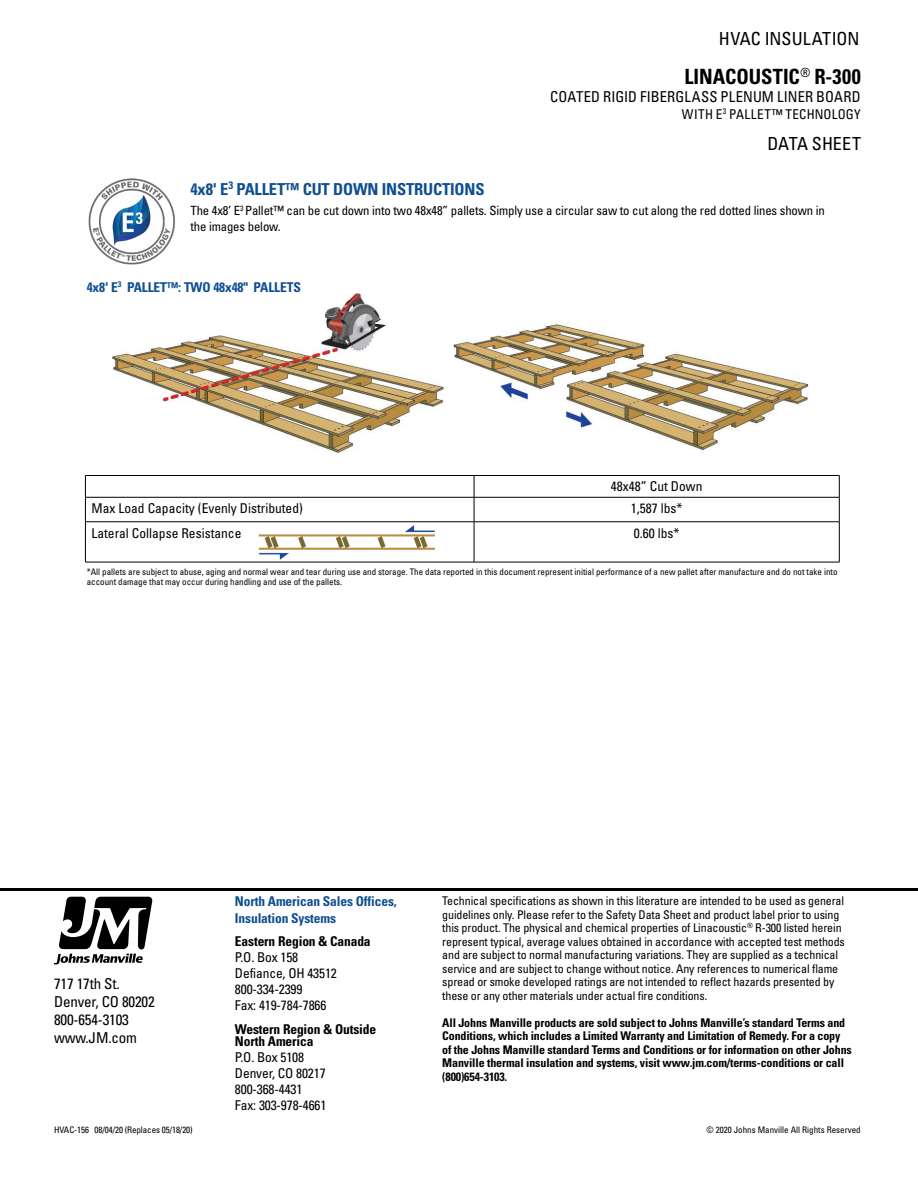
<style>
.page{position:relative;width:918px;height:1188px;background:#fff}
.page>*{position:absolute;margin:0;border:0;box-sizing:border-box;transform-origin:0 0}
.t1{font:700 condensed 21px "Univers LT Std";letter-spacing:.005em;color:#000}
.t2{font:condensed 18px "Univers LT Std";color:#000}
.t3{font:700 condensed 16.5px "Univers LT Std";letter-spacing:-.01em;color:#0f4e92}
.t4{font:condensed 15px/18px "Univers LT Std";letter-spacing:-.01em;color:#000}
.t5{font:condensed 15px "Univers LT Std";letter-spacing:.015em;color:#000}
.t6{font:condensed 13.5px/16.2px "Univers LT Std";color:#000}
.t7{font:700 condensed 13.5px/16.2px "Univers LT Std";letter-spacing:-.01em;color:#0f4e92}
.t8{font:700 condensed 13.5px/12px "Univers LT Std";letter-spacing:-.01em;color:#000}
.t9{font:condensed 13.5px "Univers LT Std";letter-spacing:.03em;color:#000}
.t10{font:condensed 12.75px/15.8px "Univers LT Std";letter-spacing:-.01em;color:#000}
.t11{font:condensed 12px/13.5px "Univers LT Std";letter-spacing:-.01em;color:#000}
.t12{font:700 condensed 12px/13.5px "Univers LT Std";letter-spacing:-.01em;color:#000}
.t13{font:condensed 9px/10.8px "Univers LT Std";color:#000}
</style>
<div class="page">
<svg style="left:54px;top:897px;width:98px;height:67px"></svg>
<hr style="left:0;top:888px;width:918px;height:3px;background:#000">
<img style="left:112px;top:294px;width:697px;height:159px">
<hr style="left:85px;top:475px;width:389px;height:1px;background:#000">
<hr style="left:474px;top:475px;width:366px;height:1px;background:#000">
<hr style="left:85px;top:497px;width:389px;height:1px;background:#000">
<svg style="left:85px;top:476px;width:1px;height:46px"></svg>
<hr style="left:474px;top:497px;width:366px;height:1px;background:#000">
<svg style="left:474px;top:476px;width:1px;height:46px"></svg>
<svg style="left:839px;top:476px;width:1px;height:46px"></svg>
<hr style="left:85px;top:522px;width:389px;height:1px;background:#000">
<hr style="left:85px;top:522px;width:1px;height:40px;background:#000">
<hr style="left:474px;top:522px;width:366px;height:1px;background:#000">
<hr style="left:474px;top:522px;width:1px;height:40px;background:#000">
<hr style="left:839px;top:522px;width:1px;height:40px;background:#000">
<hr style="left:85px;top:562px;width:389px;height:1px;background:#000">
<hr style="left:474px;top:562px;width:366px;height:1px;background:#000">
<img style="left:258px;top:525px;width:177px;height:35px">
<img style="left:88px;top:178px;width:87px;height:87px">
<h2 class="t2" style="left:719px;top:27px;width:142px">HVAC INSULATION</h2>
<h1 class="t1" style="left:684px;top:64px;width:178px">LINACOUSTIC<sup>®</sup> R-300</h1>
<p class="t5" style="left:550px;top:87px;width:312px">COATED RIGID FIBERGLASS PLENUM LINER BOARD</p>
<p class="t9" style="left:682px;top:105px;width:180px">WITH E<sup>3</sup> PALLET™ TECHNOLOGY</p>
<h2 class="t2" style="left:767px;top:132px;width:95px">DATA SHEET</h2>
<h3 class="t3" style="left:190px;top:179px;width:296px">4x8' E<sup>3</sup> PALLET™ CUT DOWN INSTRUCTIONS</h3>
<p class="t10" style="left:190px;top:203px;width:636px">The 4x8’ E<sup>3</sup> Pallet™ can be cut down into two 48x48” pallets. Simply use a circular saw to cut along the red dotted lines shown in the images below.</p>
<p class="t7" style="left:87px;top:279px;width:216px">4x8' E<sup>3</sup> PALLET™: TWO 48x48" PALLETS</p>
<p class="t6" style="left:611px;top:478px;width:93px">48x48” Cut Down</p>
<p class="t6" style="left:91px;top:500px;width:213px">Max Load Capacity (Evenly Distributed)</p>
<p class="t6" style="left:631px;top:500px;width:53px">1,587 lbs*</p>
<p class="t6" style="left:91px;top:524px;width:151px">Lateral Collapse Resistance</p>
<p class="t6" style="left:634px;top:524px;width:47px">0.60 lbs*</p>
<p class="t13" style="left:87px;top:566px;width:752px">*All pallets are subject to abuse, aging and normal wear and tear during use and storage. The data reported in this document represent initial performance of a new pallet after manufacture and do not take into account damage that may occur during handling and use of the pallets.</p>
<p class="t4" style="left:54px;top:975px;width:102px">717 17th St.<br>Denver, CO 80202<br>800-654-3103 www.JM.com</p>
<p class="t13" style="left:54px;top:1124px;width:140px">HVAC-156 08/04/20 (Replaces 05/18/20)</p>
<p class="t7" style="left:235px;top:893px;width:163px">North American Sales Offices,<br>Insulation Systems</p>
<p class="t8" style="left:235px;top:935px;width:137px">Eastern Region &amp; Canada</p>
<p class="t6" style="left:235px;top:949px;width:103px">P.O. Box 158<br>Defiance, OH 43512<br>800-334-2399<br>Fax: 419-784-7866</p>
<p class="t8" style="left:235px;top:1023px;width:143px">Western Region &amp; Outside<br>North America</p>
<p class="t6" style="left:235px;top:1049px;width:93px">P.O. Box 5108<br>Denver, CO 80217<br>800-368-4431<br>Fax: 303-978-4661</p>
<p class="t11" style="left:442px;top:894px;width:404px">Technical specifications as shown in this literature are intended to be used as general guidelines only. Please refer to the Safety Data Sheet and product label prior to using this product. The physical and chemical properties of Linacoustic<sup>®</sup> R-300 listed herein represent typical, average values obtained in accordance with accepted test methods and are subject to normal manufacturing variations. They are supplied as a technical service and are subject to change without notice. Any references to numerical flame spread or smoke developed ratings are not intended to reflect hazards presented by these or any other materials under actual fire conditions.</p>
<p class="t12" style="left:442px;top:1016px;width:411px">All Johns Manville products are sold subject to Johns Manville’s standard Terms and Conditions, which includes a Limited Warranty and Limitation of Remedy. For a copy of the Johns Manville standard Terms and Conditions or for information on other Johns Manville thermal insulation and systems, visit www.jm.com/terms-conditions or call (800)654-3103.</p>
<p class="t13" style="left:707px;top:1124px;width:156px">© 2020 Johns Manville All Rights Reserved</p>
</div>
